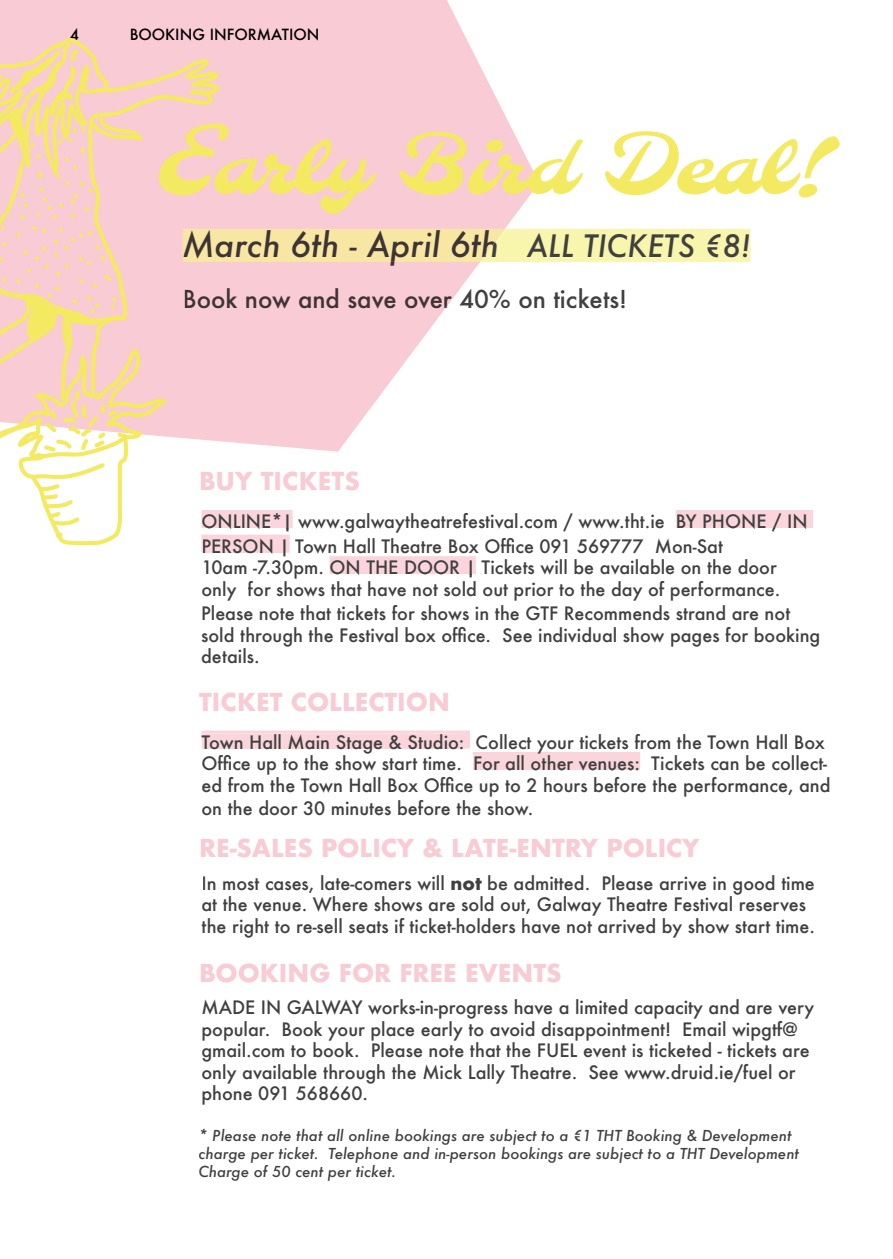
<style>
.page{position:relative;width:893px;height:1259px;background:#fff}
.page>*{position:absolute;margin:0;border:0;box-sizing:border-box;transform-origin:0 0}
.t1{font:81px "Molle";color:#f3ea61}
.t2{font:italic 500 33px "Futura";color:#404040}
.t3{font:700 24px "Futura";color:#f9cbd4}
.t4{font:500 24px "Futura";color:#404040}
.t5{font:500 18px/21.6px "Futura";color:#404040}
.t6{font:500 15px "Futura";color:#000}
.t7{font:italic 500 14.7px/18.3px "Futura";color:#404040}
.s1{font-size:93px}
.s2{font-size:30px}
.s3{font-weight:700}
</style>
<div class="page">
<svg style="left:0;top:0;width:539px;height:451px;fill:#f9cbd4"></svg>
<svg style="left:201px;top:730px;width:439px;height:40px"></svg>
<div style="left:202px;top:733px;width:262px;height:15px;background:#fbd5dc"></div>
<hr style="left:473px;top:752px;width:167px;height:1px;background:#fbd5dc">
<div style="left:475px;top:755px;width:164px;height:15px;background:#fbd5dc"></div>
<svg style="left:219px;top:229px;width:531px;height:37px;background:#f8ecaf"></svg>
<div style="left:219px;top:288px;width:242px;height:21px;background:#f9cbd4"></div>
<svg style="left:201px;top:510px;width:92px;height:18px"></svg>
<svg style="left:676px;top:510px;width:137px;height:18px"></svg>
<svg style="left:201px;top:534px;width:89px;height:18px"></svg>
<svg style="left:330px;top:556px;width:146px;height:18px"></svg>
<div style="left:202px;top:513px;width:68px;height:15px;background:#fbd5dc"></div>
<div style="left:273px;top:513px;width:16px;height:15px;background:#fbd5dc"></div>
<div style="left:678px;top:513px;width:130px;height:15px;background:#fbd5dc"></div>
<div style="left:203px;top:538px;width:83px;height:14px;background:#fbd5dc"></div>
<div style="left:330px;top:560px;width:142px;height:14px;background:#fbd5dc"></div>
<svg style="left:55px;top:38px;width:164px;height:356px;background:#f8cecb"></svg>
<svg style="left:0;top:43px;width:166px;height:502px"></svg>
<p class="t6" style="left:70px;top:24px;width:11px">4</p>
<p class="t6" style="left:130px;top:24px;width:191px">BOOKING INFORMATION</p>
<h1 class="t1" style="left:153px;top:121px;width:681px"><span class="s1">E</span>arly Bird Deal!</h1>
<h2 class="t2" style="left:183px;top:222px;width:569px">March 6th - April 6th <span class="s2">ALL TICKETS €8!</span></h2>
<h3 class="t4" style="left:183px;top:282px;width:446px">Book now and save over 40% on tickets!</h3>
<h3 class="t3" style="left:199px;top:464px;width:162px">BUY TICKETS</h3>
<p class="t5" style="left:201px;top:509px;width:608px;line-height:24.6px">ONLINE*| www.galwaytheatrefestival.com / www.tht.ie BY PHONE / IN<br>PERSON | Town Hall Theatre Box Office 091 569777 Mon-Sat</p>
<p class="t5" style="left:201px;top:556px;width:580px">10am -7.30pm. ON THE DOOR | Tickets will be available on the door only for shows that have not sold out prior to the day of performance.</p>
<p class="t5" style="left:201px;top:602px;width:621px">Please note that tickets for shows in the GTF Recommends strand are not sold through the Festival box office. See individual show pages for booking details.</p>
<h3 class="t3" style="left:199px;top:685px;width:252px">TICKET COLLECTION</h3>
<p class="t5" style="left:201px;top:730px;width:631px">Town Hall Main Stage &amp; Studio: Collect your tickets from the Town Hall Box Office up to the show start time. For all other venues: Tickets can be collect&shy;ed from the Town Hall Box Office up to 2 hours before the performance, and on the door 30 minutes before the show.</p>
<h3 class="t3" style="left:199px;top:831px;width:502px">RE-SALES POLICY &amp; LATE-ENTRY POLICY</h3>
<p class="t5" style="left:201px;top:872px;width:615px">In most cases, late-comers will <span class="s3">not</span> be admitted. Please arrive in good time at the venue. Where shows are sold out, Galway Theatre Festival reserves the right to re-sell seats if ticket-holders have not arrived by show start time.</p>
<h3 class="t3" style="left:199px;top:955px;width:364px">BOOKING FOR FREE EVENTS</h3>
<p class="t5" style="left:201px;top:996px;width:614px">MADE IN GALWAY works-in-progress have a limited capacity and are very popular. Book your place early to avoid disappointment! Email wipgtf@ gmail.com to book. Please note that the FUEL event is ticketed - tickets are only available through the Mick Lally Theatre. See www.druid.ie/fuel or phone 091 568660.</p>
<p class="t7" style="left:198px;top:1126px;width:602px">* Please note that all online bookings are subject to a €1 THT Booking &amp; Development charge per ticket. Telephone and in-person bookings are subject to a THT Development<br>Charge of 50 cent per ticket.</p>
</div>
